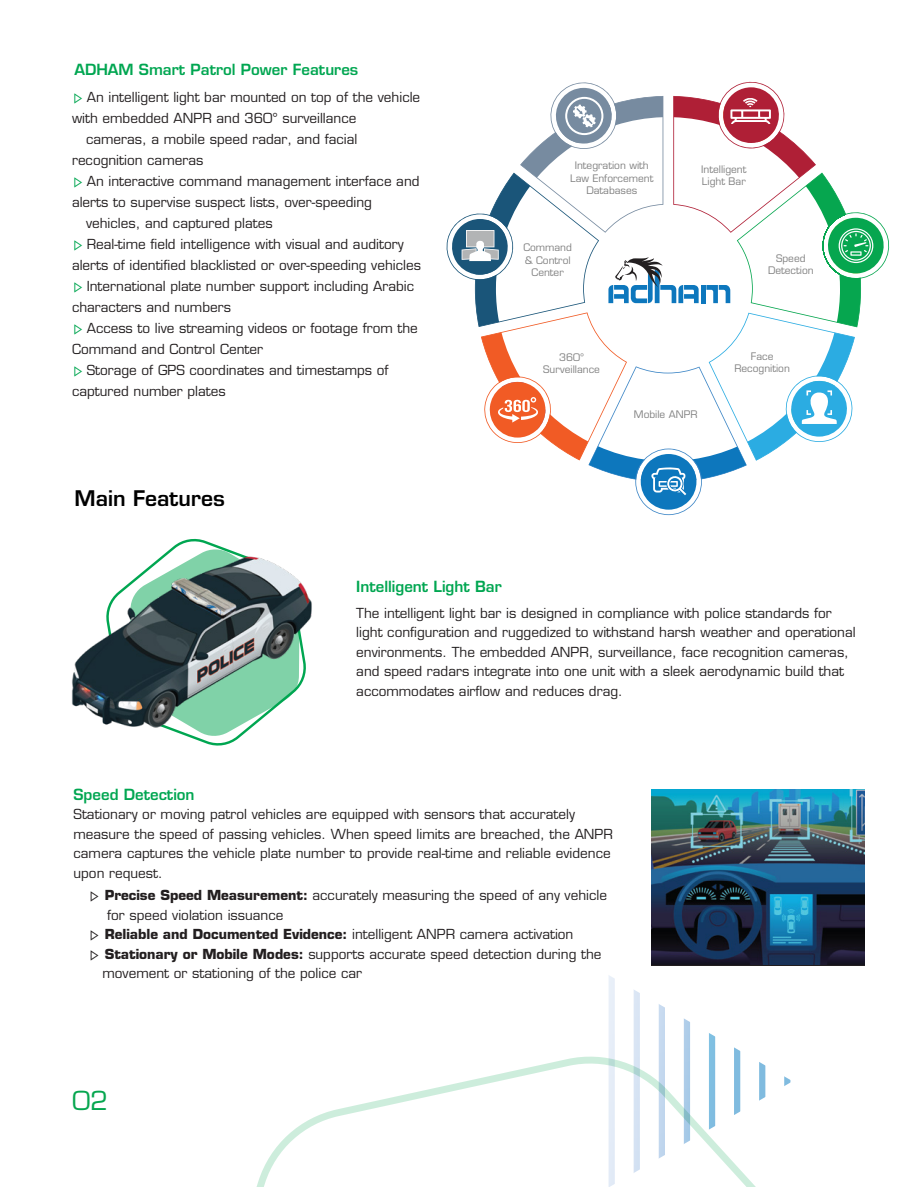
<style>
.page{position:relative;width:922px;height:1187px;background:#fff}
.page>*{position:absolute;margin:0;border:0;box-sizing:border-box;transform-origin:0 0}
.t1{font:25.5px "Eurostile LT Std";color:#06a64f}
.t2{font:600 21px "Eurostile LT Std";color:#000}
.t3{font:600 15px "Eurostile LT Std";color:#00a651}
.t4{font:13.5px/19.5px "Eurostile LT Std";color:#231f20}
.t5{font:10.05px/12.1px "Eurostile LT Std";color:#818181;text-align:center}
.s1{font-family:"Malgun Gothic";font-weight:700;font-size:12px;color:#00a651}
.s2{font-family:"Malgun Gothic";font-weight:700;font-size:12px}
.s3{font-weight:700}
</style>
<div class="page">
<svg style="left:173px;top:538px;width:68px;height:208px"></svg>
<svg style="left:446px;top:81px;width:443px;height:434px"></svg>
<img style="left:651px;top:789px;width:212px;height:175px">
<img style="left:72px;top:547px;width:240px;height:189px">
<svg style="left:257px;top:1056px;width:534px;height:130px"></svg>
<div style="left:784px;top:967px;width:6px;height:219px;background:#fff"></div>
<svg style="left:758px;top:1056px;width:7px;height:130px"></svg>
<svg style="left:733px;top:1047px;width:7px;height:139px"></svg>
<svg style="left:708px;top:1033px;width:7px;height:153px"></svg>
<svg style="left:683px;top:1018px;width:6px;height:168px"></svg>
<svg style="left:658px;top:1004px;width:6px;height:182px"></svg>
<svg style="left:633px;top:990px;width:6px;height:196px"></svg>
<svg style="left:608px;top:975px;width:6px;height:211px"></svg>
<p class="t3" style="left:74px;top:60px;width:285px">ADHAM Smart Patrol Power Features</p>
<p class="t4" style="left:72px;top:87px;width:349px"><span class="s1">▷</span> An intelligent light bar mounted on top of the vehicle</p>
<p class="t4" style="left:72px;top:108px;width:286px">with embedded ANPR and 360° surveillance</p>
<p class="t4" style="left:86px;top:129px;width:273px">cameras, a mobile speed radar, and facial</p>
<p class="t4" style="left:72px;top:150px;width:133px">recognition cameras</p>
<p class="t4" style="left:72px;top:171px;width:349px"><span class="s1">▷</span> An interactive command management interface and</p>
<p class="t4" style="left:72px;top:192px;width:301px">alerts to supervise suspect lists, over-speeding</p>
<p class="t4" style="left:86px;top:213px;width:188px">vehicles, and captured plates</p>
<p class="t4" style="left:72px;top:234px;width:333px"><span class="s1">▷</span> Real-time field intelligence with visual and auditory</p>
<p class="t4" style="left:72px;top:255px;width:350px">alerts of identified blacklisted or over-speeding vehicles</p>
<p class="t4" style="left:72px;top:276px;width:343px"><span class="s1">▷</span> International plate number support including Arabic</p>
<p class="t4" style="left:72px;top:297px;width:160px">characters and numbers</p>
<p class="t4" style="left:72px;top:318px;width:347px"><span class="s1">▷</span> Access to live streaming videos or footage from the</p>
<p class="t4" style="left:72px;top:339px;width:192px">Command and Control Center</p>
<p class="t4" style="left:72px;top:360px;width:318px"><span class="s1">▷</span> Storage of GPS coordinates and timestamps of</p>
<p class="t4" style="left:72px;top:381px;width:155px">captured number plates</p>
<h2 class="t2" style="left:75px;top:485px;width:152px">Main Features</h2>
<p class="t5" style="left:570px;top:160px;width:85px">Integration with<br>Law Enforcement<br>Databases</p>
<p class="t5" style="left:523px;top:242px;width:50px">Command &amp; Control<br>Center</p>
<p class="t5" style="left:543px;top:351px;width:58px">360°<br>Surveillance</p>
<p class="t5" style="left:701px;top:163px;width:47px;text-align:left">Intelligent<br>Light Bar</p>
<p class="t5" style="left:767px;top:252px;width:47px">Speed<br>Detection</p>
<p class="t5" style="left:734px;top:350px;width:57px">Face<br>Recognition</p>
<p class="t5" style="left:633px;top:408px;width:65px">Mobile ANPR</p>
<p class="t3" style="left:356px;top:577px;width:147px">Intelligent Light Bar</p>
<p class="t4" style="left:356px;top:603px;width:500px">The intelligent light bar is designed in compliance with police standards for light configuration and ruggedized to withstand harsh weather and operational environments. The embedded ANPR, surveillance, face recognition cameras, and speed radars integrate into one unit with a sleek aerodynamic build that accommodates airflow and reduces drag.</p>
<p class="t3" style="left:73px;top:784px;width:122px">Speed Detection</p>
<p class="t4" style="left:73px;top:804px;width:540px">Stationary or moving patrol vehicles are equipped with sensors that accurately measure the speed of passing vehicles. When speed limits are breached, the ANPR camera captures the vehicle plate number to provide real-time and reliable evidence upon request.</p>
<p class="t4" style="left:88px;top:885px;width:519px"><span class="s2">▷</span> <span class="s3">Precise Speed Measurement:</span> accurately measuring the speed of any vehicle</p>
<p class="t4" style="left:107px;top:905px;width:177px">for speed violation issuance</p>
<p class="t4" style="left:88px;top:924px;width:486px"><span class="s2">▷</span> <span class="s3">Reliable and Documented Evidence:</span> intelligent ANPR camera activation</p>
<p class="t4" style="left:88px;top:944px;width:514px"><span class="s2">▷</span> <span class="s3">Stationary or Mobile Modes:</span> supports accurate speed detection during the</p>
<p class="t4" style="left:102px;top:963px;width:261px">movement or stationing of the police car</p>
<h1 class="t1" style="left:73px;top:1084px;width:37px">02</h1>
</div>
